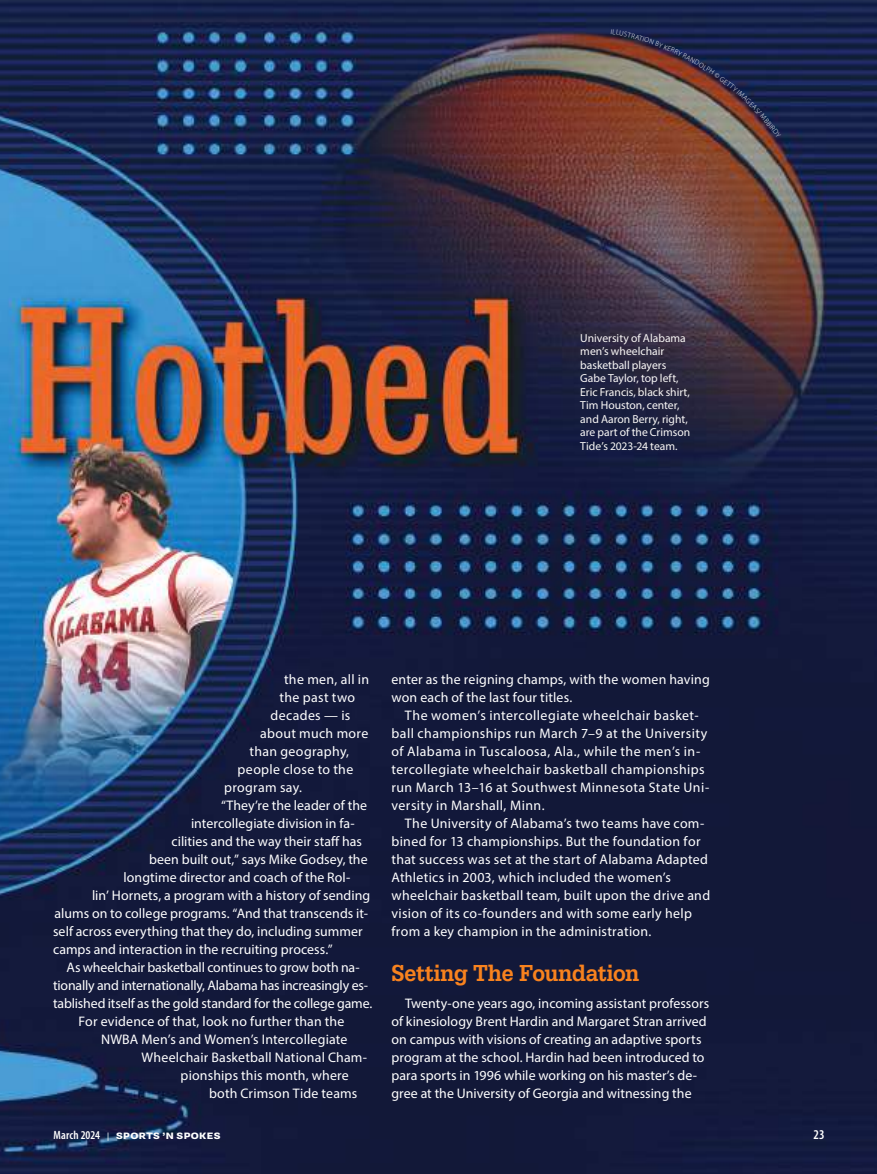
<style>
.page{position:relative;width:877px;height:1174px;background:#fff}
.page>*{position:absolute;margin:0;border:0;box-sizing:border-box;transform-origin:0 0}
.t1{font:500 24px "Serifa";color:#f8821e;scale:.9 1}
.t2{font:13.8px/18px "Myriad Pro";letter-spacing:.01em;color:#fff}
.t3{font:13.8px/18px "Myriad Pro";letter-spacing:.03em;color:#fff}
.t4{font:13.8px "Myriad Pro";letter-spacing:-.015em;color:#fff}
.t5{font:13.8px "Myriad Pro";letter-spacing:-.01em;color:#fff}
.t6{font:600 condensed 13.5px "Myriad Pro";color:#fff}
.t7{font:11.7px/13.5px "Myriad Pro";color:#f9f7f6}
.t8{font:800 9.3px "Supria Sans";letter-spacing:.04em;color:#fff;scale:1.08 1}
.s1{font-family:"Myriad Pro";font-weight:600;font-stretch:condensed;font-size:12px}
.s2{font-weight:400;font-size:9px}
</style>
<div class="page">
<img style="left:0;top:0;width:877px;height:1174px">
<img style="left:611px;top:29px;width:170px;height:109px">
<p class="t7" style="left:580px;top:331px;width:111px">University of Alabama men’s wheelchair basketball players<br>Gabe Taylor, top left,<br>Eric Francis, black shirt,<br>Tim Houston, center, and Aaron Berry, right, are part of the Crimson<br>Tide’s 2023-24 team.</p>
<p class="t2" style="left:284px;top:670px;width:87px">the men, all in</p>
<p class="t2" style="left:280px;top:688px;width:77px">the past two</p>
<p class="t2" style="left:271px;top:706px;width:81px">decades — is</p>
<p class="t2" style="left:260px;top:724px;width:110px">about much more</p>
<p class="t2" style="left:250px;top:742px;width:101px">than geography,</p>
<p class="t2" style="left:238px;top:760px;width:117px">people close to the</p>
<p class="t2" style="left:224px;top:778px;width:79px">program say.</p>
<p class="t2" style="left:221px;top:796px;width:148px">“They’re the leader of the</p>
<p class="t2" style="left:191px;top:814px;width:165px">intercollegiate division in fa-</p>
<p class="t2" style="left:172px;top:832px;width:192px">cilities and the way their staff has</p>
<p class="t2" style="left:149px;top:850px;width:220px">been built out,” says Mike Godsey, the</p>
<p class="t2" style="left:124px;top:868px;width:228px">longtime director and coach of the Rol-</p>
<p class="t2" style="left:92px;top:886px;width:280px">lin’ Hornets, a program with a history of sending</p>
<p class="t2" style="left:55px;top:904px;width:315px">alums on to college programs. “And that transcends it-</p>
<p class="t2" style="left:53px;top:922px;width:311px">self across everything that they do, including summer</p>
<p class="t2" style="left:53px;top:940px;width:281px">camps and interaction in the recruiting process.”</p>
<p class="t4" style="left:67px;top:958px;width:294px">As wheelchair basketball continues to grow both na-</p>
<p class="t4" style="left:53px;top:976px;width:316px">tionally and internationally, Alabama has increasingly es-</p>
<p class="t5" style="left:53px;top:994px;width:321px">tablished itself as the gold standard for the college game.</p>
<p class="t2" style="left:78px;top:1012px;width:267px">For evidence of that, look no further than the</p>
<p class="t2" style="left:101px;top:1030px;width:248px">NWBA Men’s and Women’s Intercollegiate</p>
<p class="t2" style="left:142px;top:1048px;width:227px">Wheelchair Basketball National Cham-</p>
<p class="t2" style="left:181px;top:1066px;width:170px">pionships this month, where</p>
<p class="t2" style="left:209px;top:1084px;width:150px">both Crimson Tide teams</p>
<p class="t2" style="left:391px;top:670px;width:320px">enter as the reigning champs, with the women having won each of the last four titles.</p>
<p class="t3" style="left:391px;top:706px;width:319px;text-indent:14px">The women’s intercollegiate wheelchair basket&shy;ball championships run March 7–9 at the University of Alabama in Tuscaloosa, Ala., while the men’s in&shy;tercollegiate wheelchair basketball championships run March 13–16 at Southwest Minnesota State Uni&shy;versity in Marshall, Minn.</p>
<p class="t2" style="left:391px;top:814px;width:320px;text-indent:14px">The University of Alabama’s two teams have com&shy;bined for 13 championships. But the foundation for that success was set at the start of Alabama Adapted Athletics in 2003, which included the women’s wheelchair basketball team, built upon the drive and vision of its co-founders and with some early help from a key champion in the administration.</p>
<h1 class="t1" style="left:391px;top:959px;width:277px">Setting The Foundation</h1>
<p class="t2" style="left:391px;top:994px;width:319px;text-indent:14px">Twenty-one years ago, incoming assistant professors of kinesiology Brent Hardin and Margaret Stran arrived on campus with visions of creating an adaptive sports program at the school. Hardin had been introduced to para sports in 1996 while working on his master’s de&shy;gree at the University of Georgia and witnessing the</p>
<p class="t8" style="left:54px;top:1130px;width:156px"><span class="s1">March 2024</span> <span class="s2">|</span> SPORTS ’N SPOKES</p>
<p class="t6" style="left:813px;top:1126px;width:13px">23</p>
</div>
